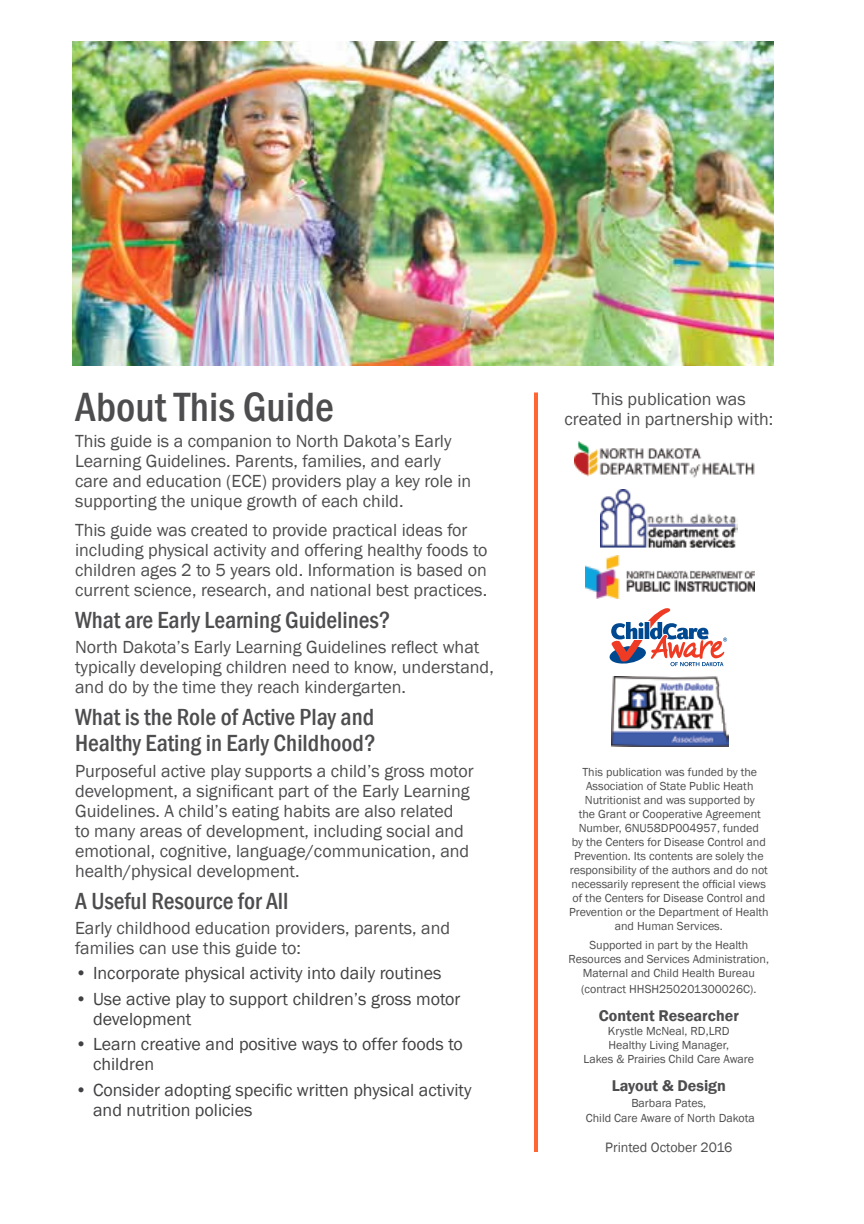
<style>
.page{position:relative;width:864px;height:1224px;background:#fff}
.page>*{position:absolute;margin:0;border:0;box-sizing:border-box;transform-origin:0 0}
.t1{font:500 condensed 42px "Franklin Gothic";color:#4d4d4f}
.t2{font:500 condensed 24px/26px "Franklin Gothic";color:#4d4d4f}
.t3{font:18px/20px "Franklin Gothic";color:#4d4d4f}
.t4{font:18px/20px "Franklin Gothic";color:#414042}
.t5{font:600 16px "Franklin Gothic";color:#4d4d4f}
.t6{font:14px "Franklin Gothic";color:#4d4d4f}
.t7{font:12px/14px "Franklin Gothic";color:#4d4d4f;text-align:center}
</style>
<div class="page">
<img style="left:575px;top:442px;width:180px;height:36px">
<svg style="left:610px;top:608px;width:117px;height:58px"></svg>
<img style="left:611px;top:677px;width:117px;height:70px">
<img style="left:601px;top:490px;width:137px;height:58px">
<img style="left:585px;top:556px;width:169px;height:43px">
<img style="left:72px;top:42px;width:702px;height:324px">
<hr style="left:534px;top:392px;width:4px;height:760px;background:#f63">
<h1 class="t1" style="left:75px;top:380px;width:260px">About This Guide</h1>
<p class="t3" style="left:75px;top:432px;width:398px">This guide is a companion to North Dakota’s Early Learning Guidelines. Parents, families, and early care and education (ECE) providers play a key role in supporting the unique growth of each child.</p>
<p class="t3" style="left:75px;top:520px;width:414px">This guide was created to provide practical ideas for including physical activity and offering healthy foods to children ages 2 to 5 years old. Information is based on current science, research, and national best practices.</p>
<h2 class="t2" style="left:75px;top:606px;width:317px">What are Early Learning Guidelines?</h2>
<p class="t3" style="left:75px;top:638px;width:420px">North Dakota’s Early Learning Guidelines reflect what typically developing children need to know, understand, and do by the time they reach kindergarten.</p>
<h2 class="t2" style="left:75px;top:704px;width:302px">What is the Role of Active Play and<br>Healthy Eating in Early Childhood?</h2>
<p class="t3" style="left:75px;top:761px;width:400px">Purposeful active play supports a child’s gross motor development, a significant part of the Early Learning Guidelines. A child’s eating habits are also related<br>to many areas of development, including social and emotional, cognitive, language/communication, and health/physical development.</p>
<h2 class="t2" style="left:75px;top:888px;width:215px">A Useful Resource for All</h2>
<p class="t3" style="left:75px;top:919px;width:377px">Early childhood education providers, parents, and families can use this guide to:</p>
<p class="t4" style="left:75px;top:963px;width:368px">• Incorporate physical activity into daily routines</p>
<p class="t4" style="left:93px;top:989px;width:369px;text-indent:-18px">• Use active play to support children’s gross motor development</p>
<p class="t4" style="left:93px;top:1035px;width:371px;text-indent:-18px">• Learn creative and positive ways to offer foods to children</p>
<p class="t4" style="left:93px;top:1080px;width:380px;text-indent:-18px">• Consider adopting specific written physical activity and nutrition policies</p>
<p class="t3" style="left:565px;top:389px;width:210px;text-align:center">This publication was created in partnership with:</p>
<p class="t7" style="left:569px;top:766px;width:201px">This publication was funded by the Association of State Public Heath Nutritionist and was supported by<br>the Grant or Cooperative Agreement Number, 6NU58DP004957, funded<br>by the Centers for Disease Control and Prevention. Its contents are solely the responsibility of the authors and do not necessarily represent the official views of the Centers for Disease Control and Prevention or the Department of Health and Human Services.</p>
<p class="t7" style="left:569px;top:938px;width:202px">Supported in part by the Health<br>Resources and Services Administration,<br>Maternal and Child Health Bureau</p>
<p class="t7" style="left:581px;top:982px;width:177px">(contract HHSH250201300026C).</p>
<p class="t5" style="left:599px;top:1006px;width:142px">Content Researcher</p>
<p class="t7" style="left:584px;top:1024px;width:172px">Krystle McNeal, RD,LRD<br>Healthy Living Manager,<br>Lakes &amp; Prairies Child Care Aware</p>
<p class="t5" style="left:612px;top:1076px;width:116px">Layout &amp; Design</p>
<p class="t7" style="left:586px;top:1096px;width:170px">Barbara Pates,<br>Child Care Aware of North Dakota</p>
<p class="t6" style="left:605px;top:1139px;width:129px">Printed October 2016</p>
</div>
